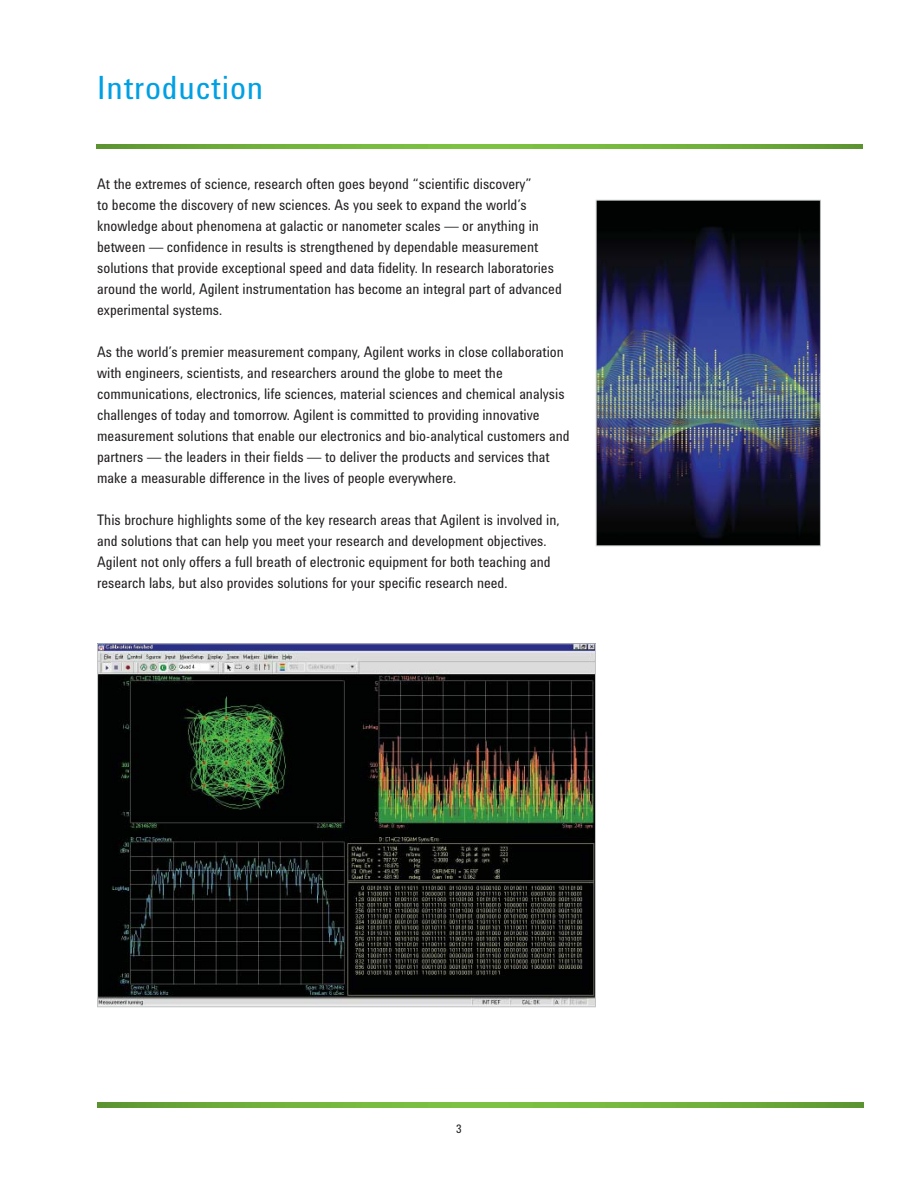
<style>
.page{position:relative;width:918px;height:1188px;background:#fff}
.page>*{position:absolute;margin:0;border:0;box-sizing:border-box;transform-origin:0 0}
.t1{font:33px "Agilent Condensed CFF";letter-spacing:.025em;color:#00a0e3}
.t2{font:15px/21px "Agilent Condensed CFF";color:#231f20;scale:.95 1}
.t3{font:12px "Agilent Condensed CFF";color:#231f20}
</style>
<div class="page">
<svg style="left:97px;top:145px;width:766px;height:4px;background:#70b03b"></svg>
<svg style="left:97px;top:1103px;width:766px;height:4px;background:#70b03b"></svg>
<img style="left:598px;top:202px;width:221px;height:342px">
<div style="left:596px;top:200px;width:225px;height:346px;border:1px solid #c2c4c6"></div>
<img style="left:99px;top:645px;width:495px;height:360px">
<h1 class="t1" style="left:97px;top:75px;width:168px">Introduction</h1>
<p class="t2" style="left:97px;top:175px;width:491px">At the extremes of science, research often goes beyond “scientific discovery”<br>to become the discovery of new sciences. As you seek to expand the world’s knowledge about phenomena at galactic or nanometer scales — or anything in between — confidence in results is strengthened by dependable measurement solutions that provide exceptional speed and data fidelity. In research laboratories around the world, Agilent instrumentation has become an integral part of advanced experimental systems.</p>
<p class="t2" style="left:97px;top:343px;width:499px">As the world’s premier measurement company, Agilent works in close collaboration with engineers, scientists, and researchers around the globe to meet the communications, electronics, life sciences, material sciences and chemical analysis challenges of today and tomorrow. Agilent is committed to providing innovative measurement solutions that enable our electronics and bio-analytical customers and partners — the leaders in their fields — to deliver the products and services that make a measurable difference in the lives of people everywhere.</p>
<p class="t2" style="left:97px;top:511px;width:488px">This brochure highlights some of the key research areas that Agilent is involved in, and solutions that can help you meet your research and development objectives.<br>Agilent not only offers a full breath of electronic equipment for both teaching and research labs, but also provides solutions for your specific research need.</p>
<p class="t3" style="left:456px;top:1124px;width:7px">3</p>
</div>
